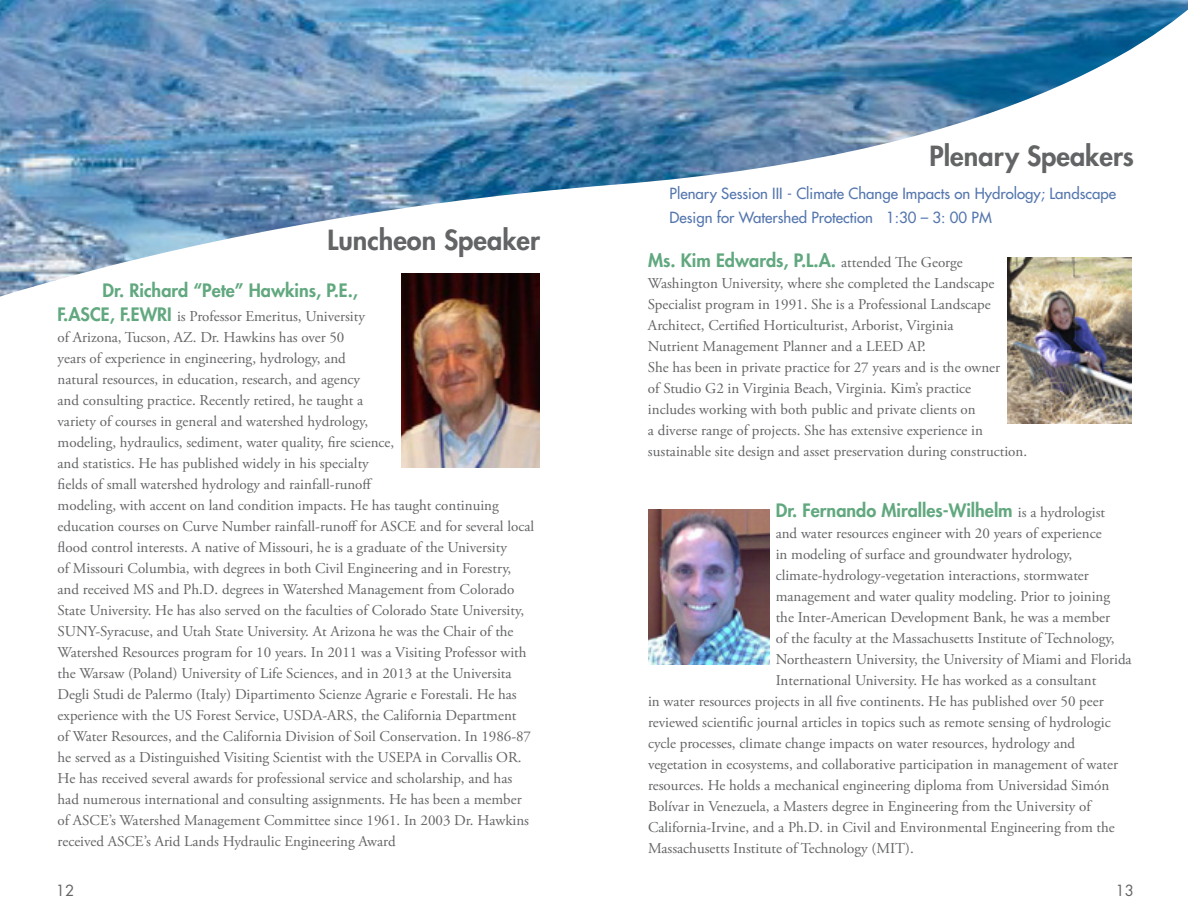
<style>
.page{position:relative;width:1188px;height:918px;background:#fff}
.page>*{position:absolute;margin:0;border:0;box-sizing:border-box;transform-origin:0 0}
.t1{font:800 27px "Futura Std";color:#636466}
.t2{font:800 18px "Futura Std";color:#61a87f}
.t3{font:15px/21px "Adobe Garamond Pro";color:#636466}
.t4{font:500 15px/24px "Futura Std";color:#5476ae}
.t5{font:15px "Futura Std";color:#636466}
.s1{font-family:"Futura Std";font-weight:800;font-size:18px;color:#61a87f}
.s2{font-family:"Adobe Garamond Pro";font-weight:400;font-size:15px;color:#636466}
</style>
<div class="page">
<img style="left:0;top:0;width:1188px;height:355px">
<div style="left:325px;top:228px;width:215px;height:42px;background:#fff"></div>
<img style="left:401px;top:274px;width:139px;height:194px">
<div style="left:919px;top:144px;width:215px;height:42px;background:#fff"></div>
<img style="left:1008px;top:258px;width:124px;height:165px">
<img style="left:648px;top:509px;width:122px;height:155px">
<h1 class="t1" style="left:328px;top:223px;width:214px">Luncheon Speaker</h1>
<p class="t2" style="left:103px;top:279px;width:257px">Dr. Richard “Pete” Hawkins, P.E.,</p>
<p class="t3" style="left:58px;top:306px;width:478px"><span class="s1">F.ASCE, F.EWRI</span> is Professor Emeritus, University<br>of Arizona, Tucson, AZ. Dr. Hawkins has over 50<br>years of experience in engineering, hydrology, and<br>natural resources, in education, research, and agency<br>and consulting practice. Recently retired, he taught a<br>variety of courses in general and watershed hydrology,<br>modeling, hydraulics, sediment, water quality, fire science,<br>and statistics. He has published widely in his specialty<br>fields of small watershed hydrology and rainfall-runoff<br>modeling, with accent on land condition impacts. He has taught continuing education courses on Curve Number rainfall-runoff for ASCE and for several local flood control interests. A native of Missouri, he is a graduate of the University<br>of Missouri Columbia, with degrees in both Civil Engineering and in Forestry, and received MS and Ph.D. degrees in Watershed Management from Colorado State University. He has also served on the faculties of Colorado State University, SUNY-Syracuse, and Utah State University. At Arizona he was the Chair of the Watershed Resources program for 10 years. In 2011 was a Visiting Professor with the Warsaw (Poland) University of Life Sciences, and in 2013 at the Universita Degli Studi de Palermo (Italy) Dipartimento Scienze Agrarie e Forestali. He has experience with the US Forest Service, USDA-ARS, the California Department<br>of Water Resources, and the California Division of Soil Conservation. In 1986-87 he served as a Distinguished Visiting Scientist with the USEPA in Corvallis OR.<br>He has received several awards for professional service and scholarship, and has had numerous international and consulting assignments. He has been a member of ASCE’s Watershed Management Committee since 1961. In 2003 Dr. Hawkins received ASCE’s Arid Lands Hydraulic Engineering Award</p>
<h1 class="t1" style="left:930px;top:139px;width:206px">Plenary Speakers</h1>
<p class="t4" style="left:670px;top:181px;width:448px">Plenary Session III - Climate Change Impacts on Hydrology; Landscape<br>Design for Watershed Protection 1:30 – 3: 00 PM</p>
<p class="t2" style="left:648px;top:249px;width:316px">Ms. Kim Edwards, P.L.A. <span class="s2">attended The George</span></p>
<p class="t3" style="left:648px;top:273px;width:381px">Washington University, where she completed the Landscape Specialist program in 1991. She is a Professional Landscape Architect, Certified Horticulturist, Arborist, Virginia<br>Nutrient Management Planner and a LEED AP.<br>She has been in private practice for 27 years and is the owner<br>of Studio G2 in Virginia Beach, Virginia. Kim’s practice<br>includes working with both public and private clients on<br>a diverse range of projects. She has extensive experience in sustainable site design and asset preservation during construction.</p>
<p class="t2" style="left:776px;top:499px;width:331px">Dr. Fernando Miralles-Wilhelm <span class="s2">is a hydrologist</span></p>
<p class="t3" style="left:776px;top:523px;width:327px">and water resources engineer with 20 years of experience</p>
<p class="t3" style="left:776px;top:544px;width:298px">in modeling of surface and groundwater hydrology,</p>
<p class="t3" style="left:776px;top:565px;width:315px">climate-hydrology-vegetation interactions, stormwater</p>
<p class="t3" style="left:776px;top:586px;width:336px">management and water quality modeling. Prior to joining</p>
<p class="t3" style="left:776px;top:607px;width:336px">the Inter-American Development Bank, he was a member</p>
<p class="t3" style="left:776px;top:628px;width:340px">of the faculty at the Massachusetts Institute of Technology,</p>
<p class="t3" style="left:776px;top:649px;width:357px">Northeastern University, the University of Miami and Florida</p>
<p class="t3" style="left:776px;top:670px;width:322px">International University. He has worked as a consultant</p>
<p class="t3" style="left:648px;top:691px;width:457px">in water resources projects in all five continents. He has published over 50 peer</p>
<p class="t3" style="left:648px;top:712px;width:464px">reviewed scientific journal articles in topics such as remote sensing of hydrologic</p>
<p class="t3" style="left:648px;top:733px;width:429px">cycle processes, climate change impacts on water resources, hydrology and</p>
<p class="t3" style="left:648px;top:754px;width:471px">vegetation in ecosystems, and collaborative participation in management of water</p>
<p class="t3" style="left:648px;top:775px;width:463px">resources. He holds a mechanical engineering diploma from Universidad Simón</p>
<p class="t3" style="left:648px;top:796px;width:444px">Bolívar in Venezuela, a Masters degree in Engineering from the University of</p>
<p class="t3" style="left:648px;top:817px;width:468px">California-Irvine, and a Ph.D. in Civil and Environmental Engineering from the</p>
<p class="t3" style="left:648px;top:838px;width:267px">Massachusetts Institute of Technology (MIT).</p>
<p class="t5" style="left:56px;top:881px;width:20px">12</p>
<p class="t5" style="left:1116px;top:881px;width:20px">13</p>
</div>
